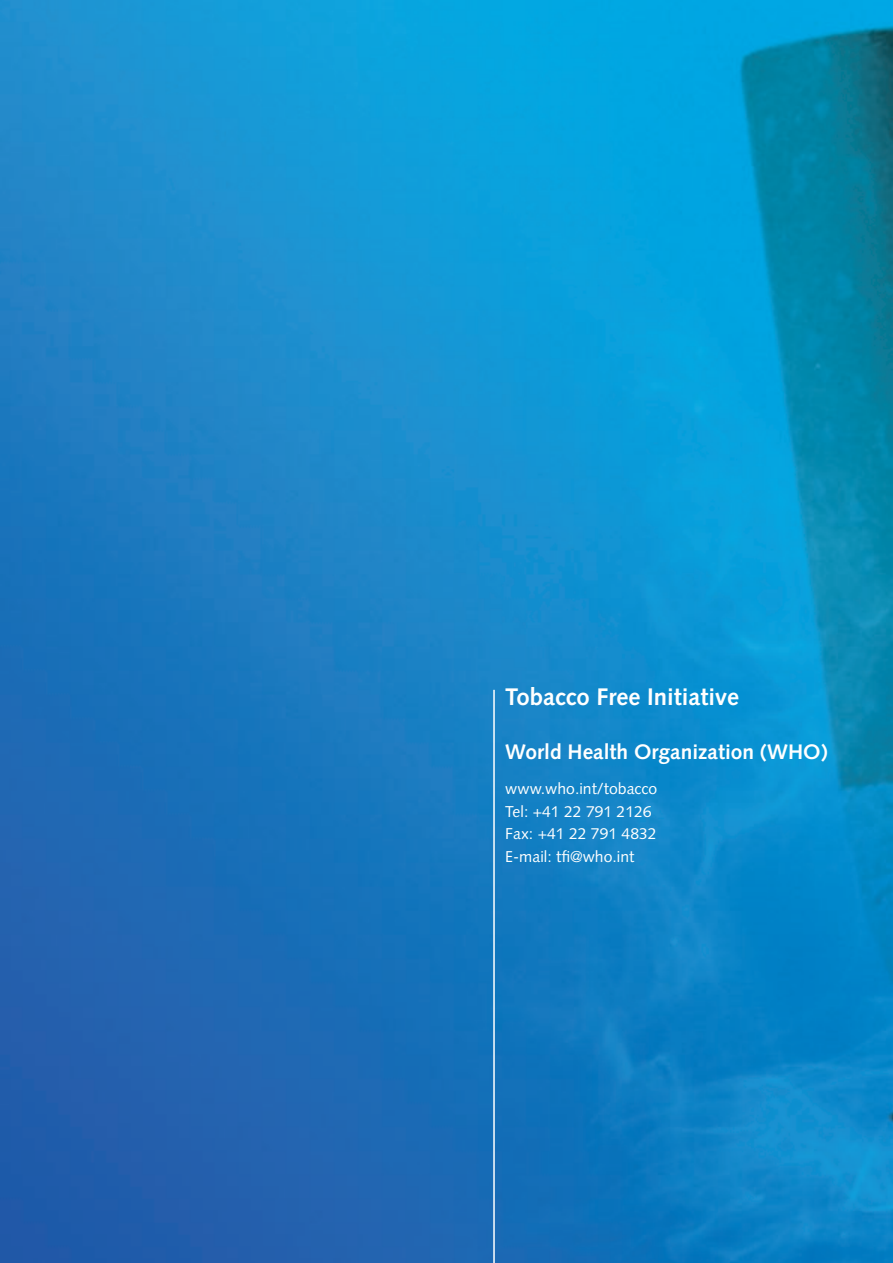
<style>
.page{position:relative;width:893px;height:1263px;background:#fff}
.page>*{position:absolute;margin:0;border:0;box-sizing:border-box;transform-origin:0 0}
.t1{font:700 24px "Syntax";color:#fff}
.t2{font:700 21px "Syntax";color:#fff}
.t3{font:15.75px/22.5px "Syntax";color:#fff}
</style>
<div class="page">
<img style="left:0;top:0;width:893px;height:1263px">
<hr style="left:493px;top:690px;width:2px;height:573px;background:#fff">
<h1 class="t1" style="left:505px;top:683px;width:235px">Tobacco Free Initiative</h1>
<h2 class="t2" style="left:505px;top:740px;width:324px">World Health Organization (WHO)</h2>
<p class="t3" style="left:505px;top:778px;width:153px">www.who.int/tobacco<br>Tel: +41 22 791 2126<br>Fax: +41 22 791 4832<br>E-mail: tfi@who.int</p>
</div>
